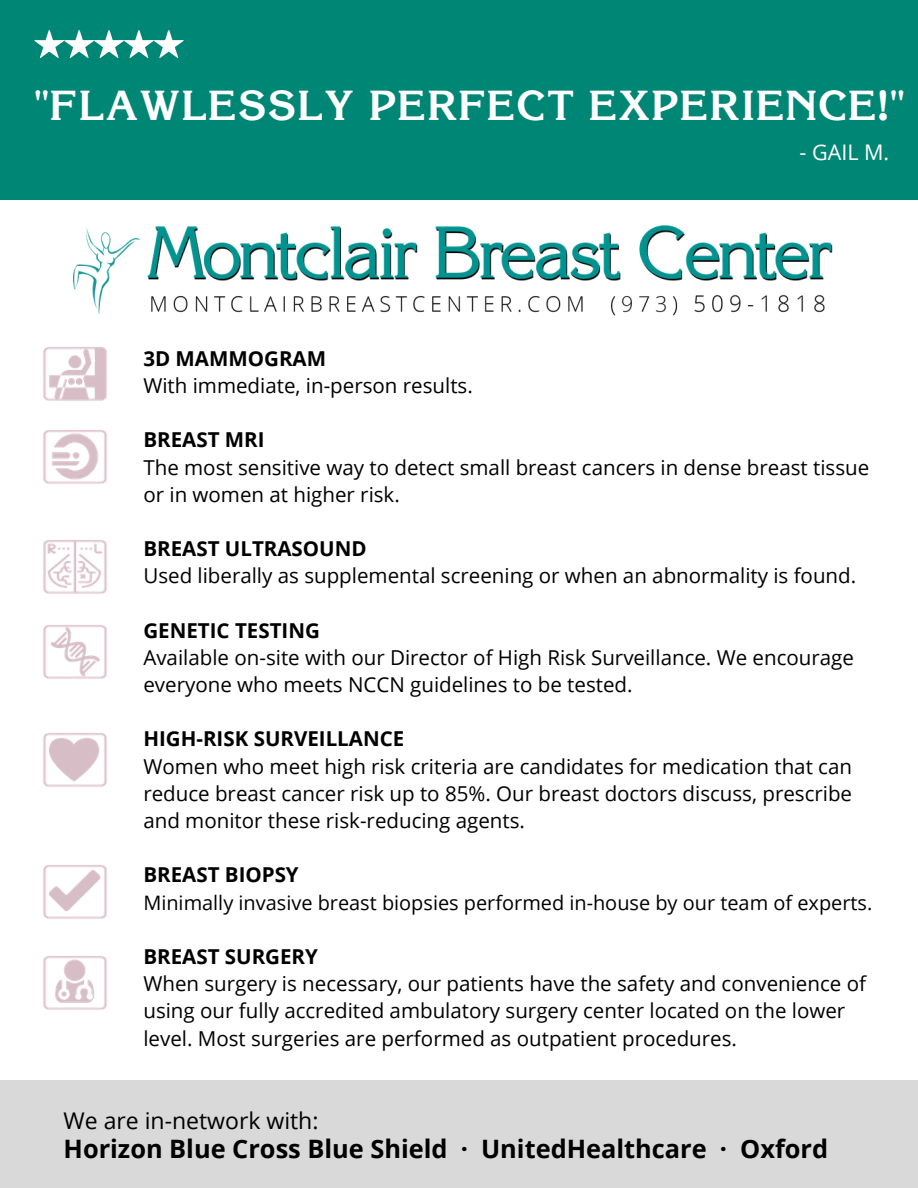
<style>
.page{position:relative;width:918px;height:1188px;background:#fff}
.page>*{position:absolute;margin:0;border:0;box-sizing:border-box;transform-origin:0 0}
.t1{font:700 38.25px "Korinna";letter-spacing:.05em;color:#fff}
.t2{font:700 25.35px "Open Sans";color:#000}
.t3{font:22.95px "Open Sans";color:#000}
.t4{font:21.6px "Open Sans";color:#fff}
.t5{font:20.55px/27.2px "Open Sans";color:#000}
.t6{font:700 20.55px "Open Sans";color:#000}
.t7{font:19.95px "Open Sans";color:#000}
</style>
<div class="page">
<img style="left:73px;top:225px;width:760px;height:91px">
<div style="left:0;top:1081px;width:918px;height:107px;background:#d9d9d9"></div>
<div style="left:0;top:0;width:918px;height:199px;background:#008675"></div>
<svg style="left:34px;top:30px;width:150px;height:28px"></svg>
<img style="left:43px;top:430px;width:64px;height:54px">
<img style="left:43px;top:625px;width:64px;height:54px">
<img style="left:43px;top:540px;width:64px;height:54px">
<img style="left:43px;top:347px;width:64px;height:54px">
<img style="left:43px;top:956px;width:64px;height:54px">
<img style="left:43px;top:733px;width:64px;height:54px">
<img style="left:43px;top:865px;width:64px;height:54px">
<h1 class="t1" style="left:34px;top:80px;width:871px">"FLAWLESSLY PERFECT EXPERIENCE!"</h1>
<p class="t4" style="left:800px;top:137px;width:91px">- GAIL M.</p>
<p class="t6" style="left:143px;top:344px;width:184px">3D MAMMOGRAM</p>
<p class="t5" style="left:143px;top:371px;width:331px">With immediate, in-person results.</p>
<p class="t6" style="left:143px;top:425px;width:123px">BREAST MRI</p>
<p class="t5" style="left:143px;top:453px;width:727px">The most sensitive way to detect small breast cancers in dense breast tissue or in women at higher risk.</p>
<p class="t6" style="left:143px;top:534px;width:225px">BREAST ULTRASOUND</p>
<p class="t5" style="left:143px;top:562px;width:714px">Used liberally as supplemental screening or when an abnormality is found.</p>
<p class="t6" style="left:143px;top:616px;width:178px">GENETIC TESTING</p>
<p class="t5" style="left:143px;top:643px;width:712px">Available on-site with our Director of High Risk Surveillance. We encourage everyone who meets NCCN guidelines to be tested.</p>
<p class="t6" style="left:143px;top:724px;width:262px">HIGH-RISK SURVEILLANCE</p>
<p class="t5" style="left:143px;top:752px;width:710px;text-align:justify">Women who meet high risk criteria are candidates for medication that can reduce breast cancer risk up to 85%. Our breast doctors discuss, prescribe and monitor these risk-reducing agents.</p>
<p class="t6" style="left:143px;top:860px;width:157px">BREAST BIOPSY</p>
<p class="t7" style="left:143px;top:888px;width:730px">Minimally invasive breast biopsies performed in-house by our team of experts.</p>
<p class="t6" style="left:143px;top:942px;width:176px">BREAST SURGERY</p>
<p class="t5" style="left:143px;top:970px;width:724px">When surgery is necessary, our patients have the safety and convenience of using our fully accredited ambulatory surgery center located on the lower level. Most surgeries are performed as outpatient procedures.</p>
<p class="t3" style="left:64px;top:1104px;width:256px">We are in-network with:</p>
<p class="t2" style="left:64px;top:1131px;width:766px">Horizon Blue Cross Blue Shield · UnitedHealthcare · Oxford</p>
</div>
